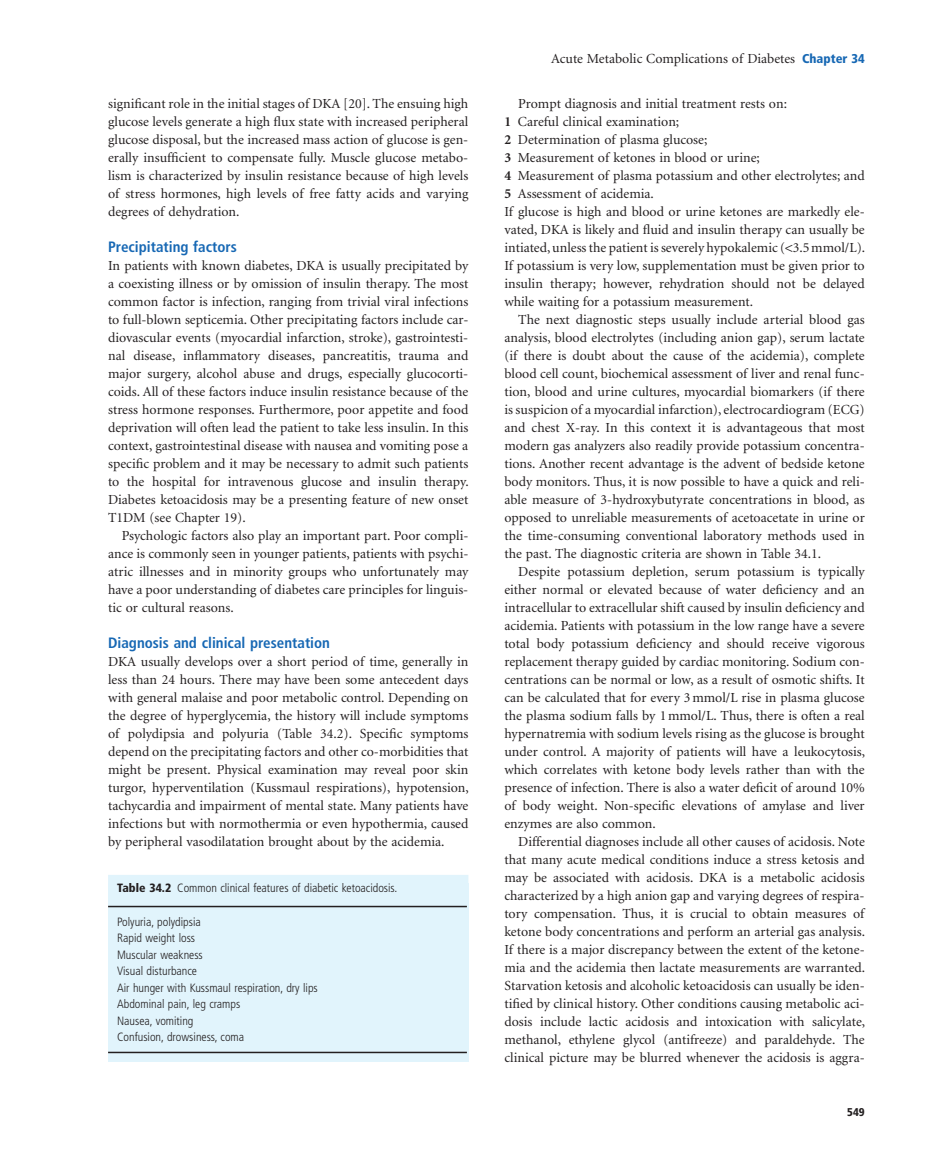
<style>
.page{position:relative;width:932px;height:1174px;background:#fff}
.page>*{position:absolute;margin:0;border:0;box-sizing:border-box;transform-origin:0 0}
.t1{font:700 condensed 15px "Frutiger";color:#1768b4}
.t2{font:13.8px/18px "Minion";color:#231f20;text-align:justify}
.t3{font:300 condensed 12px/16.5px "Frutiger";color:#231f20}
.t4{font:900 condensed 11.25px "Frutiger";color:#231f20}
.s1{font-weight:900}
.s2{font-family:"Frutiger";font-weight:900;font-stretch:condensed;font-size:12.75px;color:#1768b4}
.s3{font-weight:700}
</style>
<div class="page">
<div style="left:108px;top:883px;width:360px;height:179px;background:#e1f4fc"></div>
<div style="left:108px;top:875px;width:360px;height:40px;background:#e1f4fc"></div>
<svg style="left:108px;top:907px;width:358px;height:1px"></svg>
<hr style="left:108px;top:1051px;width:358px;height:2px;background:#231f20">
<hr style="left:108px;top:905px;width:358px;height:2px;background:#231f20">
<p class="t2" style="left:108px;top:96px;width:361px">significant role in the initial stages of DKA [20] . The ensuing high glucose levels generate a high flux state with increased peripheral glucose disposal, but the increased mass action of glucose is gen&shy;erally insufficient to compensate fully. Muscle glucose metabo&shy;lism is characterized by insulin resistance because of high levels of stress hormones, high levels of free fatty acids and varying degrees of dehydration.</p>
<p class="t1" style="left:108px;top:241px;width:130px">Precipitating f actors</p>
<p class="t2" style="left:108px;top:258px;width:362px">In patients with known diabetes, DKA is usually precipitated by a coexisting illness or by omission of insulin therapy. The most common factor is infection, ranging from trivial viral infections to full - blown septicemia. Other precipitating factors include car&shy;diovascular events (myocardial infarction, stroke), gastrointesti&shy;nal disease, inflammatory diseases, pancreatitis, trauma and major surgery, alcohol abuse and drugs, especially glucocorti&shy;coids. All of these factors induce insulin resistance because of the stress hormone responses. Furthermore, poor appetite and food deprivation will often lead the patient to take less insulin. In this context, gastrointestinal disease with nausea and vomiting pose a specific problem and it may be necessary to admit such patients to the hospital for intravenous glucose and insulin therapy.<br>Diabetes ketoacidosis may be a presenting feature of new onset T1DM (see Chapter 19 ).</p>
<p class="t2" style="left:108px;top:528px;width:362px;text-indent:14px">Psychologic factors also play an important part. Poor compli&shy;ance is commonly seen in younger patients, patients with psychi&shy;atric illnesses and in minority groups who unfortunately may have a poor understanding of diabetes care principles for linguis&shy;tic or cultural reasons.</p>
<p class="t1" style="left:108px;top:637px;width:223px">Diagnosis and c linical p resentation</p>
<p class="t2" style="left:108px;top:654px;width:362px">DKA usually develops over a short period of time, generally in less than 24 hours. There may have been some antecedent days with general malaise and poor metabolic control. Depending on the degree of hyperglycemia, the history will include symptoms of polydipsia and polyuria (Table 34.2 ). Specific symptoms depend on the precipitating factors and other co - morbidities that might be present. Physical examination may reveal poor skin turgor, hyperventilation (Kussmaul respirations), hypotension, tachycardia and impairment of mental state. Many patients have infections but with normothermia or even hypothermia, caused by peripheral vasodilatation brought about by the acidemia.</p>
<p class="t3" style="left:117px;top:880px;width:281px"><span class="s1">Table 34.2</span> Common clinical features of diabetic ketoacidosis.</p>
<p class="t3" style="left:117px;top:914px;width:202px">Polyuria, polydipsia<br>Rapid weight loss<br>Muscular weakness<br>Visual disturbance<br>Air hunger with Kussmaul respiration, dry lips<br>Abdominal pain, leg cramps<br>Nausea, vomiting<br>Confusion, drowsiness, coma</p>
<p class="t2" style="left:551px;top:51px;width:315px">Acute Metabolic Complications of Diabetes <span class="s2">Chapter 34</span></p>
<p class="t2" style="left:504px;top:96px;width:362px;text-align:left;text-indent:14px">Prompt diagnosis and initial treatment rests on:<br><span class="s3">1</span> Careful clinical examination;<br><span class="s3">2</span> Determination of plasma glucose;<br><span class="s3">3</span> Measurement of ketones in blood or urine;<br><span class="s3">4</span> Measurement of plasma potassium and other electrolytes; and <span class="s3">5</span> Assessment of acidemia.<br>If glucose is high and blood or urine ketones are markedly ele&shy;vated, DKA is likely and fluid and insulin therapy can usually be intiated, unless the patient is severely hypokalemic ( 3.5 mmol/L).<br>If potassium is very low, supplementation must be given prior to insulin therapy; however, rehydration should not be delayed while waiting for a potassium measurement.</p>
<p class="t2" style="left:504px;top:312px;width:362px;text-indent:14px">The next diagnostic steps usually include arterial blood gas analysis, blood electrolytes (including anion gap), serum lactate (if there is doubt about the cause of the acidemia), complete blood cell count, biochemical assessment of liver and renal func&shy;tion, blood and urine cultures, myocardial biomarkers (if there is suspicion of a myocardial infarction), electrocardiogram (ECG) and chest X - ray. In this context it is advantageous that most modern gas analyzers also readily provide potassium concentra&shy;tions. Another recent advantage is the advent of bedside ketone body monitors. Thus, it is now possible to have a quick and reli&shy;able measure of 3 - hydroxybutyrate concentrations in blood, as opposed to unreliable measurements of acetoacetate in urine or the time - consuming conventional laboratory methods used in the past. The diagnostic criteria are shown in Table 34.1 .</p>
<p class="t2" style="left:504px;top:564px;width:362px;text-indent:14px">Despite potassium depletion, serum potassium is typically either normal or elevated because of water deficiency and an intracellular to extracellular shift caused by insulin deficiency and acidemia. Patients with potassium in the low range have a severe total body potassium deficiency and should receive vigorous replacement therapy guided by cardiac monitoring. Sodium con&shy;centrations can be normal or low, as a result of osmotic shifts. It can be calculated that for every 3 mmol/L rise in plasma glucose the plasma sodium falls by 1 mmol/L. Thus, there is often a real hypernatremia with sodium levels rising as the glucose is brought under control. A majority of patients will have a leukocytosis, which correlates with ketone body levels rather than with the presence of infection. There is also a water deficit of around 10% of body weight. Non - specific elevations of amylase and liver enzymes are also common.</p>
<p class="t2" style="left:504px;top:834px;width:362px;text-indent:14px">Differential diagnoses include all other causes of acidosis. Note that many acute medical conditions induce a stress ketosis and may be associated with acidosis. DKA is a metabolic acidosis characterized by a high anion gap and varying degrees of respira&shy;tory compensation. Thus, it is crucial to obtain measures of ketone body concentrations and perform an arterial gas analysis.<br>If there is a major discrepancy between the extent of the ketone&shy;mia and the acidemia then lactate measurements are warranted.<br>Starvation ketosis and alcoholic ketoacidosis can usually be iden&shy;tified by clinical history. Other conditions causing metabolic aci&shy;dosis include lactic acidosis and intoxication with salicylate, methanol, ethylene glycol (antifreeze) and paraldehyde. The clinical picture may be blurred whenever the acidosis is aggra-</p>
<p class="t4" style="left:846px;top:1108px;width:19px">549</p>
</div>
